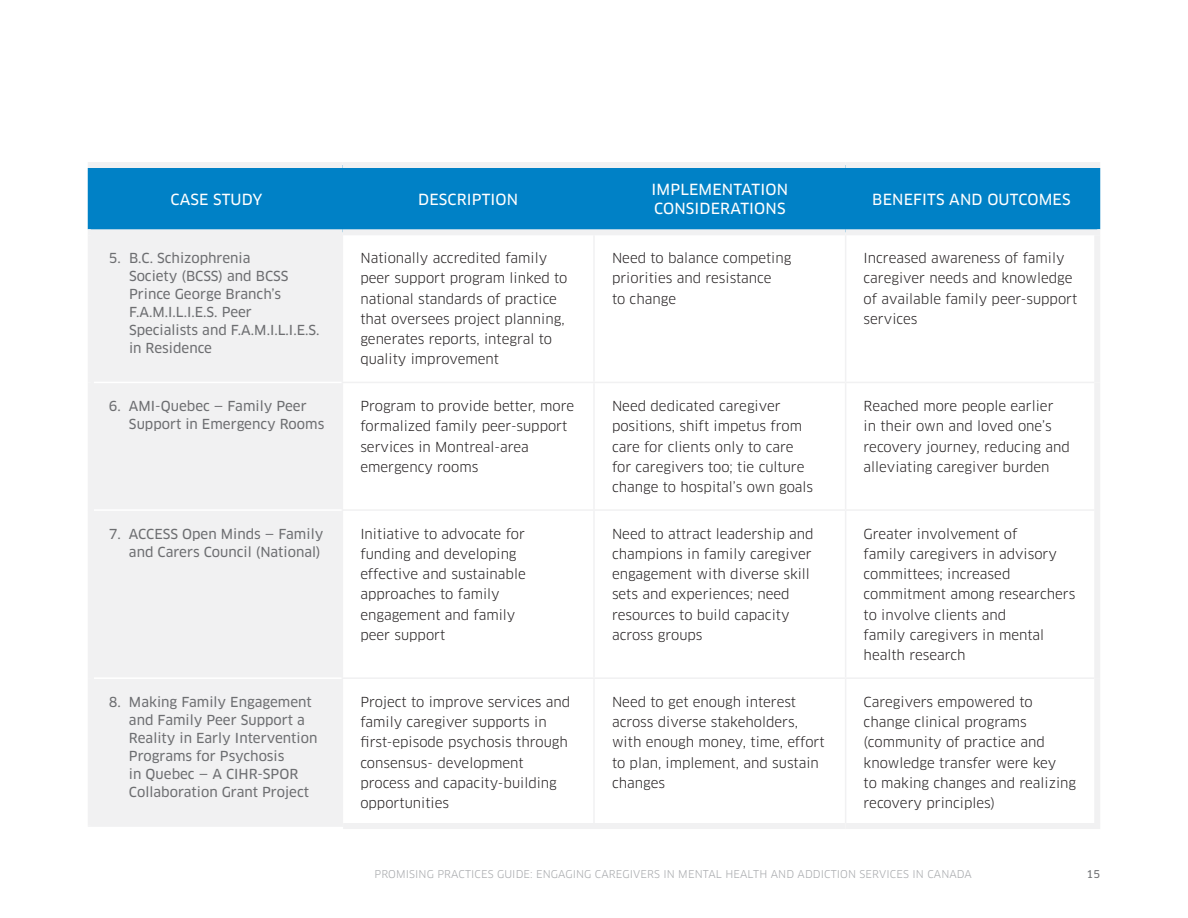
<style>
.page{position:relative;width:1188px;height:918px;background:#fff}
.page>*{position:absolute;margin:0;border:0;box-sizing:border-box;transform-origin:0 0}
.t1{font:15px/19.5px "Clan OT News";letter-spacing:.01em;color:#fff}
.t2{font:13.5px/20.2px "Clan OT";color:#231f20}
.t3{font:13.5px/18px "Clan OT News";color:#6d6e71}
.t4{font:10.5px "Clan OT";letter-spacing:.01em;color:#a7a9ac}
.t5{font:10.5px "Clan OT News";color:#6d6e71}
</style>
<div class="page">
<div style="left:94px;top:168px;width:1000px;height:61px;background:#0081c6"></div>
<div style="left:94px;top:235px;width:248px;height:590px;background:#f1f1f2"></div>
<div style="left:88px;top:168px;width:6px;height:61px;background:#0081c6"></div>
<div style="left:339px;top:168px;width:6px;height:61px;background:#0081c6"></div>
<div style="left:1094px;top:168px;width:6px;height:61px;background:#0081c6"></div>
<hr style="left:88px;top:825px;width:255px;height:2px;background:#f1f1f2">
<hr style="left:342px;top:235px;width:1px;height:147px;background:#f1f1f2">
<hr style="left:593px;top:235px;width:2px;height:147px;background:#f1f1f2">
<hr style="left:845px;top:235px;width:1px;height:147px;background:#f1f1f2">
<hr style="left:342px;top:382px;width:252px;height:1px;background:#f1f1f2">
<hr style="left:342px;top:383px;width:1px;height:126px;background:#f1f1f2">
<hr style="left:594px;top:382px;width:252px;height:1px;background:#f1f1f2">
<hr style="left:593px;top:383px;width:2px;height:126px;background:#f1f1f2">
<hr style="left:846px;top:382px;width:248px;height:1px;background:#f1f1f2">
<hr style="left:845px;top:383px;width:1px;height:126px;background:#f1f1f2">
<hr style="left:342px;top:509px;width:252px;height:2px;background:#f1f1f2">
<hr style="left:342px;top:511px;width:1px;height:166px;background:#f1f1f2">
<hr style="left:594px;top:509px;width:252px;height:2px;background:#f1f1f2">
<hr style="left:593px;top:511px;width:2px;height:166px;background:#f1f1f2">
<hr style="left:846px;top:509px;width:248px;height:2px;background:#f1f1f2">
<hr style="left:845px;top:511px;width:1px;height:166px;background:#f1f1f2">
<hr style="left:342px;top:677px;width:252px;height:2px;background:#f1f1f2">
<hr style="left:342px;top:679px;width:1px;height:146px;background:#f1f1f2">
<hr style="left:594px;top:677px;width:252px;height:2px;background:#f1f1f2">
<hr style="left:593px;top:679px;width:2px;height:144px;background:#f1f1f2">
<hr style="left:846px;top:677px;width:248px;height:2px;background:#f1f1f2">
<hr style="left:845px;top:679px;width:1px;height:144px;background:#f1f1f2">
<hr style="left:94px;top:382px;width:248px;height:1px;background:#fff">
<hr style="left:94px;top:509px;width:248px;height:2px;background:#fff">
<hr style="left:94px;top:677px;width:248px;height:2px;background:#fff">
<div style="left:88px;top:162px;width:254px;height:6px;background:#f1f1f2"></div>
<div style="left:342px;top:162px;width:252px;height:6px;background:#f1f1f2"></div>
<div style="left:594px;top:162px;width:252px;height:6px;background:#f1f1f2"></div>
<div style="left:846px;top:162px;width:254px;height:6px;background:#f1f1f2"></div>
<div style="left:88px;top:229px;width:254px;height:6px;background:#f1f1f2"></div>
<div style="left:342px;top:229px;width:252px;height:6px;background:#f1f1f2"></div>
<div style="left:594px;top:229px;width:252px;height:6px;background:#f1f1f2"></div>
<div style="left:846px;top:229px;width:254px;height:6px;background:#f1f1f2"></div>
<div style="left:88px;top:235px;width:6px;height:147px;background:#f1f1f2"></div>
<div style="left:1094px;top:235px;width:6px;height:147px;background:#f1f1f2"></div>
<div style="left:88px;top:382px;width:6px;height:128px;background:#f1f1f2"></div>
<div style="left:1094px;top:382px;width:6px;height:128px;background:#f1f1f2"></div>
<div style="left:88px;top:510px;width:6px;height:168px;background:#f1f1f2"></div>
<div style="left:1094px;top:510px;width:6px;height:168px;background:#f1f1f2"></div>
<div style="left:1094px;top:678px;width:6px;height:145px;background:#f1f1f2"></div>
<div style="left:88px;top:678px;width:6px;height:147px;background:#f1f1f2"></div>
<div style="left:343px;top:823px;width:251px;height:6px;background:#f1f1f2"></div>
<div style="left:594px;top:823px;width:252px;height:6px;background:#f1f1f2"></div>
<div style="left:846px;top:823px;width:254px;height:6px;background:#f1f1f2"></div>
<p class="t1" style="left:170px;top:189px;width:94px">CASE STUDY</p>
<p class="t1" style="left:418px;top:189px;width:102px">DESCRIPTION</p>
<p class="t1" style="left:652px;top:180px;width:138px">IMPLEMENTATION<br>CONSIDERATIONS</p>
<p class="t1" style="left:872px;top:189px;width:200px">BENEFITS AND OUTCOMES</p>
<p class="t3" style="left:129px;top:249px;width:192px;text-indent:-20px">5. B.C. Schizophrenia<br>Society (BCSS) and BCSS<br>Prince George Branch’s<br>F.A.M.I.L.I.E.S. Peer<br>Specialists and F.A.M.I.L.I.E.S. in Residence</p>
<p class="t2" style="left:360px;top:248px;width:209px">Nationally accredited family peer support program linked to national standards of practice that oversees project planning, generates reports, integral to quality improvement</p>
<p class="t2" style="left:612px;top:248px;width:181px">Need to balance competing priorities and resistance<br>to change</p>
<p class="t2" style="left:864px;top:248px;width:215px">Increased awareness of family caregiver needs and knowledge of available family peer‑support services</p>
<p class="t3" style="left:129px;top:397px;width:197px;text-indent:-20px">6. AMI-Quebec — Family Peer<br>Support in Emergency Rooms</p>
<p class="t2" style="left:360px;top:396px;width:215px">Program to provide better, more formalized family peer-support services in Montreal-area emergency rooms</p>
<p class="t2" style="left:612px;top:396px;width:203px">Need dedicated caregiver positions, shift impetus from care for clients only to care for caregivers too; tie culture change to hospital’s own goals</p>
<p class="t2" style="left:864px;top:396px;width:208px">Reached more people earlier<br>in their own and loved one’s recovery journey, reducing and alleviating caregiver burden</p>
<p class="t3" style="left:109px;top:525px;width:216px;text-align:right">7. ACCESS Open Minds — Family and Carers Council (National)</p>
<p class="t2" style="left:360px;top:524px;width:167px">Initiative to advocate for funding and developing effective and sustainable approaches to family engagement and family peer support</p>
<p class="t2" style="left:612px;top:524px;width:203px">Need to attract leadership and champions in family caregiver engagement with diverse skill sets and experiences; need resources to build capacity across groups</p>
<p class="t2" style="left:864px;top:524px;width:213px">Greater involvement of<br>family caregivers in advisory committees; increased commitment among researchers to involve clients and<br>family caregivers in mental health research</p>
<p class="t3" style="left:129px;top:693px;width:190px;text-indent:-20px">8. Making Family Engagement and Family Peer Support a<br>Reality in Early Intervention<br>Programs for Psychosis<br>in Quebec — A CIHR‑SPOR<br>Collaboration Grant Project</p>
<p class="t2" style="left:360px;top:692px;width:211px">Project to improve services and family caregiver supports in first-episode psychosis through consensus- development process and capacity-building opportunities</p>
<p class="t2" style="left:612px;top:692px;width:214px">Need to get enough interest across diverse stakeholders, with enough money, time, effort to plan, implement, and sustain changes</p>
<p class="t2" style="left:864px;top:692px;width:214px">Caregivers empowered to change clinical programs (community of practice and knowledge transfer were key<br>to making changes and realizing recovery principles)</p>
<p class="t4" style="left:374px;top:867px;width:599px">PROMISING PRACTICES GUIDE: ENGAGING CAREGIVERS IN MENTAL HEALTH AND ADDICTION SERVICES IN CANADA</p>
<p class="t5" style="left:1087px;top:867px;width:15px">15</p>
</div>
